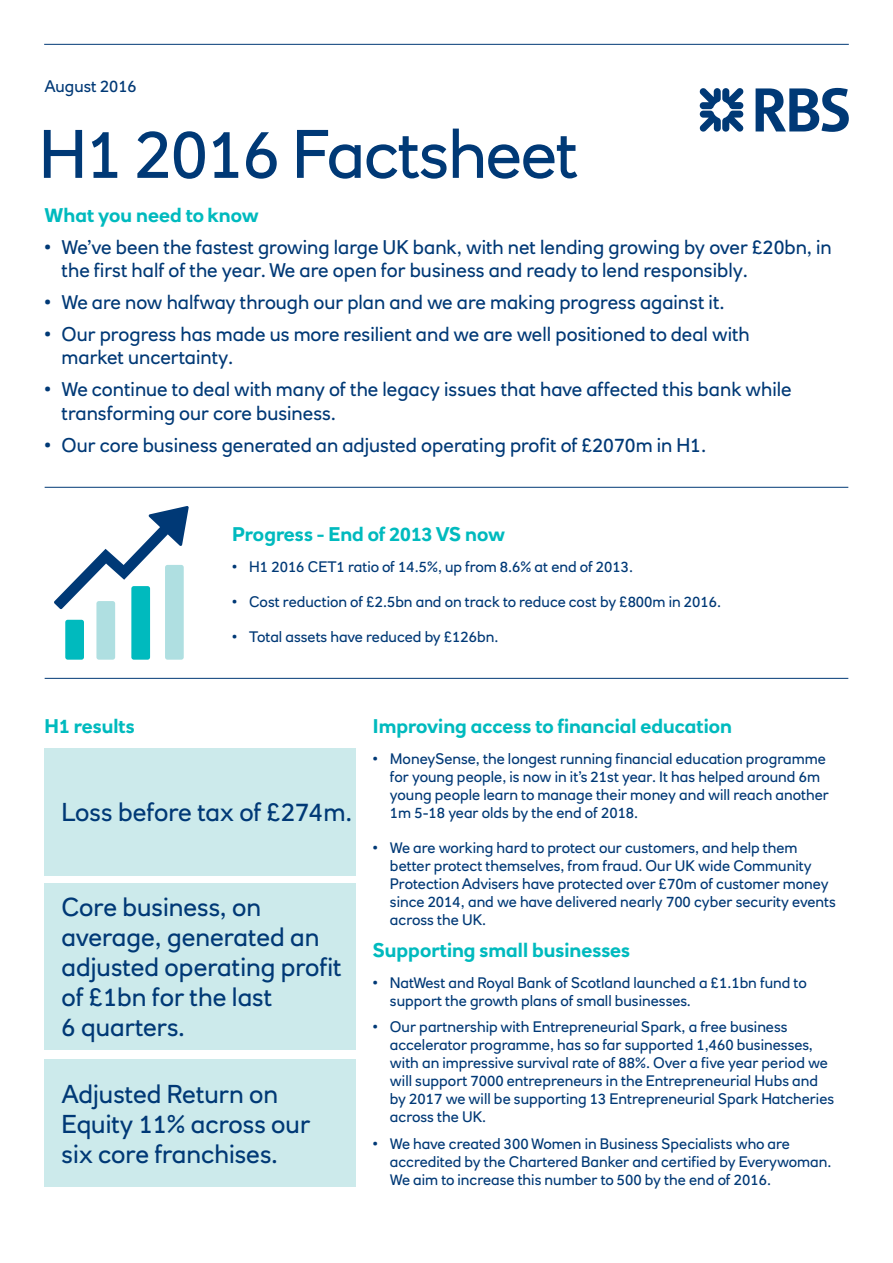
<style>
.page{position:relative;width:893px;height:1263px;background:#fff}
.page>*{position:absolute;margin:0;border:0;box-sizing:border-box;transform-origin:0 0}
.t1{font:67.5px "RN House Sans";letter-spacing:-.02em;color:#003976}
.t2{font:25.5px/30px "RN House Sans";color:#003976}
.t3{font:19.5px/23.4px "RN House Sans";color:#003976}
.t4{font:700 19.5px "RN House Sans";color:#00babe}
.t5{font:16.5px "RN House Sans";color:#003976}
.t6{font:15px/18px "RN House Sans";color:#003976}
</style>
<div class="page">
<hr style="left:44px;top:44px;width:805px;height:1px;background:#003976">
<div style="left:45px;top:748px;width:311px;height:127px;background:#cceaeb"></div>
<div style="left:45px;top:1059px;width:311px;height:128px;background:#cceaeb"></div>
<div style="left:45px;top:884px;width:311px;height:166px;background:#cceaeb"></div>
<hr style="left:45px;top:487px;width:803px;height:1px;background:#003976">
<hr style="left:45px;top:678px;width:803px;height:1px;background:#003976">
<div style="left:65px;top:620px;width:19px;height:40px;background:#00babe;border-radius:2px"></div>
<div style="left:96px;top:601px;width:19px;height:59px;background:#afdfe1;border-radius:2px"></div>
<div style="left:131px;top:586px;width:19px;height:74px;background:#00babe;border-radius:2px"></div>
<div style="left:165px;top:565px;width:19px;height:95px;background:#afdfe1;border-radius:2px"></div>
<svg style="left:54px;top:506px;width:135px;height:103px"></svg>
<svg style="left:700px;top:88px;width:44px;height:44px"></svg>
<svg style="left:756px;top:88px;width:93px;height:44px"></svg>
<p class="t5" style="left:45px;top:76px;width:94px">August 2016</p>
<h1 class="t1" style="left:39px;top:112px;width:541px">H1 2016 Factsheet</h1>
<h3 class="t4" style="left:45px;top:203px;width:216px">What you need to know</h3>
<h3 class="t3" style="left:62px;top:235px;width:772px;text-indent:-17px">• We’ve been the fastest growing large UK bank, with net lending growing by over £20bn, in the first half of the year. We are open for business and ready to lend responsibly.</h3>
<h3 class="t3" style="left:45px;top:290px;width:682px">• We are now halfway through our plan and we are making progress against it.</h3>
<h3 class="t3" style="left:62px;top:322px;width:690px;text-indent:-17px">• Our progress has made us more resilient and we are well positioned to deal with market uncertainty.</h3>
<h3 class="t3" style="left:62px;top:378px;width:732px;text-indent:-17px">• We continue to deal with many of the legacy issues that have affected this bank while transforming our core business.</h3>
<h3 class="t3" style="left:45px;top:433px;width:663px">• Our core business generated an adjusted operating profit of £2070m in H1.</h3>
<h3 class="t4" style="left:232px;top:522px;width:274px">Progress - End of 2013 VS now</h3>
<p class="t6" style="left:232px;top:558px;width:402px">• H1 2016 CET1 ratio of 14.5%, up from 8.6% at end of 2013.</p>
<p class="t6" style="left:232px;top:593px;width:490px">• Cost reduction of £2.5bn and on track to reduce cost by £800m in 2016.</p>
<p class="t6" style="left:232px;top:628px;width:268px">• Total assets have reduced by £126bn.</p>
<h3 class="t4" style="left:45px;top:714px;width:92px">H1 results</h3>
<h2 class="t2" style="left:62px;top:797px;width:292px">Loss before tax of £274m.</h2>
<h2 class="t2" style="left:62px;top:892px;width:282px">Core business, on average, generated an adjusted operating profit of £1bn for the last<br>6 quarters.</h2>
<h2 class="t2" style="left:62px;top:1078px;width:250px">Adjusted Return on<br>Equity 11% across our six core franchises.</h2>
<h3 class="t4" style="left:373px;top:714px;width:361px">Improving access to financial education</h3>
<p class="t6" style="left:390px;top:750px;width:440px;text-indent:-17px">• MoneySense, the longest running financial education programme for young people, is now in it’s 21st year. It has helped around 6m young people learn to manage their money and will reach another 1m 5-18 year olds by the end of 2018.</p>
<p class="t6" style="left:390px;top:839px;width:448px;text-indent:-17px">• We are working hard to protect our customers, and help them better protect themselves, from fraud. Our UK wide Community Protection Advisers have protected over £70m of customer money since 2014, and we have delivered nearly 700 cyber security events across the UK.</p>
<h3 class="t4" style="left:373px;top:938px;width:259px">Supporting small businesses</h3>
<p class="t6" style="left:390px;top:973px;width:418px;text-indent:-17px">• NatWest and Royal Bank of Scotland launched a £1.1bn fund to support the growth plans of small businesses.</p>
<p class="t6" style="left:390px;top:1018px;width:446px;text-indent:-17px">• Our partnership with Entrepreneurial Spark, a free business accelerator programme, has so far supported 1,460 businesses, with an impressive survival rate of 88%. Over a five year period we will support 7000 entrepreneurs in the Entrepreneurial Hubs and by 2017 we will be supporting 13 Entrepreneurial Spark Hatcheries across the UK.</p>
<p class="t6" style="left:390px;top:1134px;width:443px;text-indent:-17px">• We have created 300 Women in Business Specialists who are accredited by the Chartered Banker and certified by Everywoman.<br>We aim to increase this number to 500 by the end of 2016.</p>
</div>
